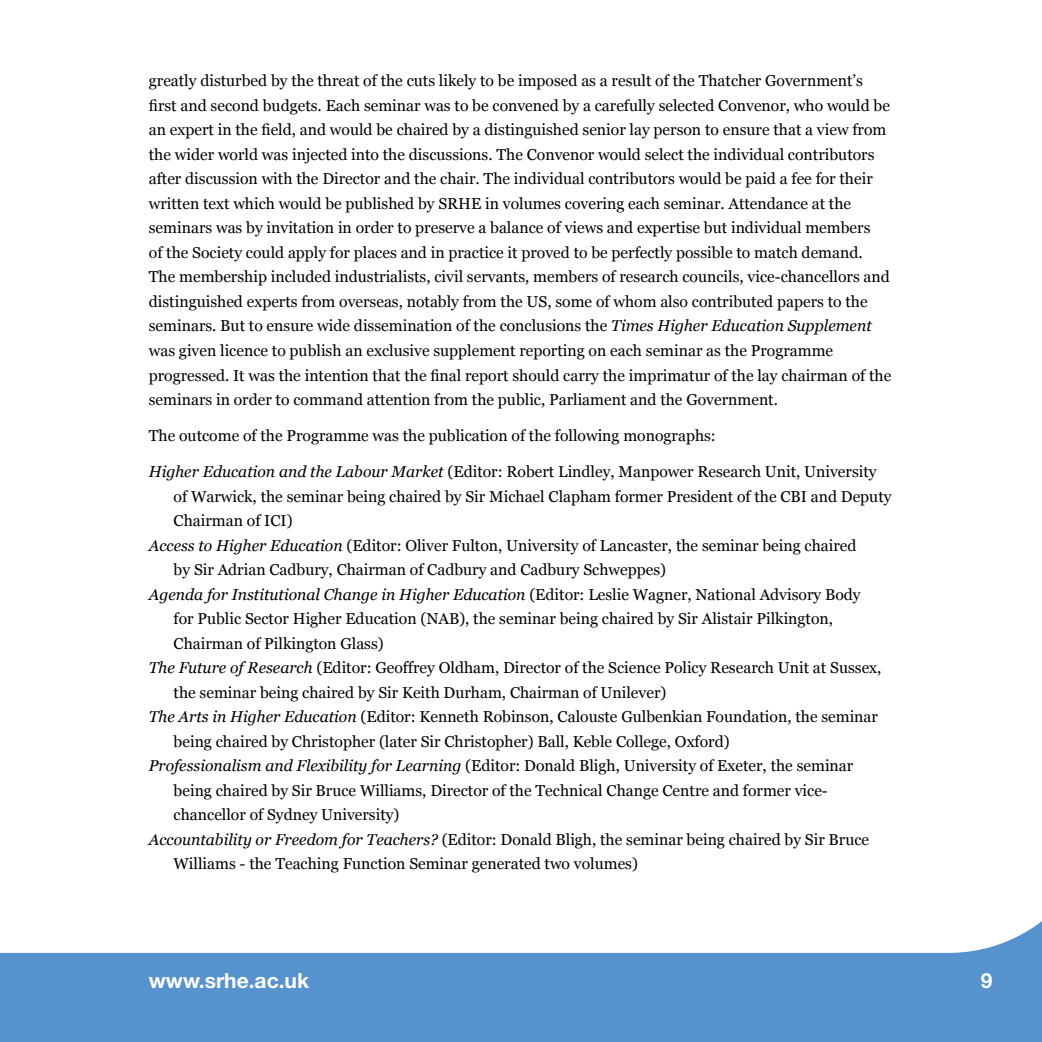
<style>
.page{position:relative;width:1042px;height:1042px;background:#fff}
.page>*{position:absolute;margin:0;border:0;box-sizing:border-box;transform-origin:0 0}
.t1{font:700 21px "Helvetica Neue LT Std";color:#fff}
.t2{font:15.75px/24.5px "Georgia";color:#000}
.t3{font:italic 15.75px "Georgia";color:#000}
.s1{font-style:italic}
.s2{font-style:normal}
</style>
<div class="page">
<svg style="left:0;top:921px;width:1042px;height:121px;fill:#5592ce"></svg>
<div style="left:1018px;top:1003px;width:24px;height:39px;background:#5592ce"></div>
<p class="t2" style="left:149px;top:68px;width:744px">greatly disturbed by the threat of the cuts likely to be imposed as a result of the Thatcher Government’s first and second budgets. Each seminar was to be convened by a carefully selected Convenor, who would be an expert in the field, and would be chaired by a distinguished senior lay person to ensure that a view from the wider world was injected into the discussions. The Convenor would select the individual contributors after discussion with the Director and the chair. The individual contributors would be paid a fee for their written text which would be published by SRHE in volumes covering each seminar. Attendance at the seminars was by invitation in order to preserve a balance of views and expertise but individual members<br>of the Society could apply for places and in practice it proved to be perfectly possible to match demand.<br>The membership included industrialists, civil servants, members of research councils, vice-chancellors and distinguished experts from overseas, notably from the US, some of whom also contributed papers to the seminars. But to ensure wide dissemination of the conclusions the <span class="s1">Times Higher Education Supplement </span>was given licence to publish an exclusive supplement reporting on each seminar as the Programme progressed. It was the intention that the final report should carry the imprimatur of the lay chairman of the seminars in order to command attention from the public, Parliament and the Government.</p>
<p class="t2" style="left:149px;top:423px;width:568px">The outcome of the Programme was the publication of the following monographs:</p>
<p class="t2" style="left:149px;top:459px;width:729px"><span class="s1">Higher Education and the Labour Market</span> (Editor: Robert Lindley, Manpower Research Unit, University</p>
<p class="t2" style="left:174px;top:483px;width:719px">of Warwick, the seminar being chaired by Sir Michael Clapham former President of the CBI and Deputy</p>
<p class="t2" style="left:174px;top:508px;width:120px">Chairman of ICI)</p>
<p class="t2" style="left:149px;top:532px;width:709px"><span class="s1">Access to Higher Education</span> (Editor: Oliver Fulton, University of Lancaster, the seminar being chaired</p>
<p class="t2" style="left:174px;top:557px;width:494px">by Sir Adrian Cadbury, Chairman of Cadbury and Cadbury Schweppes)</p>
<p class="t3" style="left:149px;top:583px;width:713px">Agenda for Institutional Change in Higher Education <span class="s2">(Editor: Leslie Wagner, National Advisory Body</span></p>
<p class="t2" style="left:174px;top:606px;width:661px">for Public Sector Higher Education (NAB), the seminar being chaired by Sir Alistair Pilkington,</p>
<p class="t2" style="left:174px;top:630px;width:212px">Chairman of Pilkington Glass)</p>
<p class="t2" style="left:149px;top:655px;width:734px"><span class="s1">The Future of Research</span> (Editor: Geoffrey Oldham, Director of the Science Policy Research Unit at Sussex,</p>
<p class="t2" style="left:174px;top:679px;width:494px">the seminar being chaired by Sir Keith Durham, Chairman of Unilever)</p>
<p class="t2" style="left:149px;top:704px;width:731px"><span class="s1">The Arts in Higher Education</span> (Editor: Kenneth Robinson, Calouste Gulbenkian Foundation, the seminar</p>
<p class="t2" style="left:174px;top:728px;width:557px">being chaired by Christopher (later Sir Christopher) Ball, Keble College, Oxford)</p>
<p class="t2" style="left:149px;top:753px;width:706px"><span class="s1">Professionalism and Flexibility for Learning</span> (Editor: Donald Bligh, University of Exeter, the seminar</p>
<p class="t2" style="left:174px;top:777px;width:656px">being chaired by Sir Bruce Williams, Director of the Technical Change Centre and former vice-</p>
<p class="t2" style="left:174px;top:802px;width:227px">chancellor of Sydney University)</p>
<p class="t2" style="left:149px;top:826px;width:722px"><span class="s1">Accountability or Freedom for Teachers?</span> (Editor: Donald Bligh, the seminar being chaired by Sir Bruce</p>
<p class="t2" style="left:174px;top:851px;width:466px">Williams - the Teaching Function Seminar generated two volumes)</p>
<h1 class="t1" style="left:149px;top:967px;width:162px">www.srhe.ac.uk</h1>
<h1 class="t1" style="left:980px;top:967px;width:13px">9</h1>
</div>
